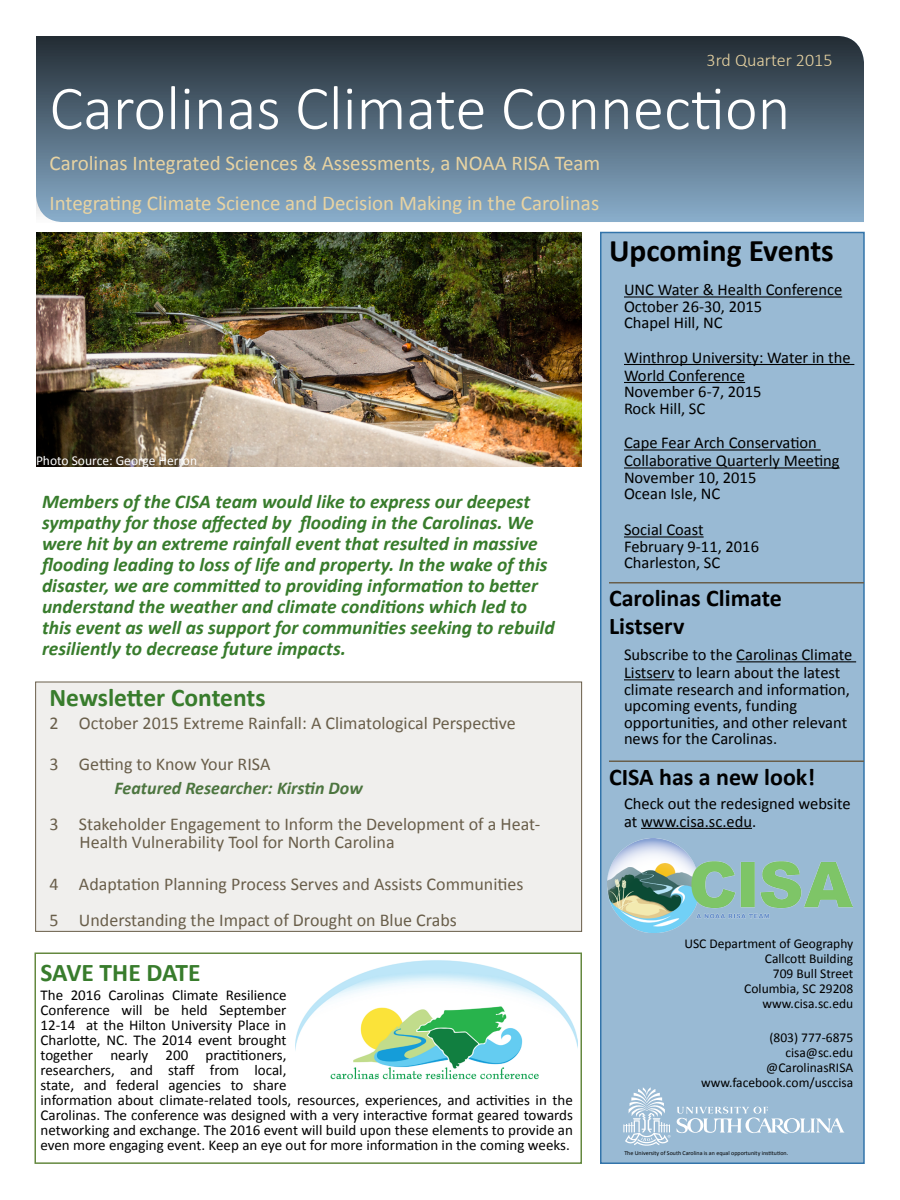
<style>
.page{position:relative;width:900px;height:1200px;background:#fff}
.page>*{position:absolute;margin:0;border:0;box-sizing:border-box;transform-origin:0 0}
.t1{font:300 63px "Calibri";color:#fff}
.t2{font:700 31.5px "Calibri";color:#000}
.t3{font:700 25.5px "Calibri";color:#387c2c}
.t4{font:700 24px/28.5px "Calibri";color:#000}
.t5{font:21px/40.5px "Calibri";color:#e8d3a2}
.t6{font:italic 700 19.5px/21px "Calibri";color:#387c2c}
.t7{font:18px/18px "Calibri";color:#695e4a}
.t8{font:italic 700 18px "Calibri";color:#4c753f}
.t9{font:300 18px "Calibri";color:#e8d3a2}
.t10{font:16.5px/16.5px "Calibri";color:#000}
.t11{font:15px/15px "Calibri";color:#000}
.t12{font:13.5px/15px "Calibri";color:#000;text-align:right}
.t13{font:13.5px "Calibri";color:#fff}
.t14{font:6px "Calibri";color:#000}
</style>
<div class="page">
<div style="left:600px;top:232px;width:265px;height:932px;background:#99bad4;border:2px solid #005295"></div>
<svg style="left:623px;top:1087px;width:222px;height:59px"></svg>
<img style="left:608px;top:838px;width:245px;height:94px">
<hr style="left:609px;top:582px;width:255px;height:2px;background:#695e4a">
<hr style="left:609px;top:760px;width:255px;height:2px;background:#695e4a">
<hr style="left:624px;top:296px;width:218px;height:2px;background:#000">
<hr style="left:624px;top:364px;width:230px;height:1px;background:#000">
<hr style="left:624px;top:382px;width:121px;height:1px;background:#000">
<hr style="left:624px;top:449px;width:197px;height:2px;background:#000">
<hr style="left:624px;top:467px;width:216px;height:2px;background:#000">
<hr style="left:624px;top:536px;width:80px;height:2px;background:#000">
<hr style="left:736px;top:661px;width:120px;height:1px;background:#000">
<hr style="left:624px;top:679px;width:51px;height:1px;background:#000">
<hr style="left:641px;top:828px;width:111px;height:1px;background:#000">
<svg style="left:36px;top:36px;width:828px;height:186px;background:#566c7f"></svg>
<div style="left:36px;top:682px;width:546px;height:249px;background:#f0efed"></div>
<div style="left:35px;top:682px;width:547px;height:250px;border:1px solid #695e4a"></div>
<img style="left:36px;top:232px;width:546px;height:234px">
<div style="left:34px;top:952px;width:548px;height:212px;border:2px solid #64883f"></div>
<img style="left:296px;top:960px;width:281px;height:120px">
<p class="t9" style="left:707px;top:49px;width:127px">3rd Quarter 2015</p>
<h1 class="t1" style="left:50px;top:69px;width:743px">Carolinas Climate Connection</h1>
<h3 class="t5" style="left:50px;top:142px;width:552px">Carolinas Integrated Sciences &amp; Assessments, a NOAA RISA Team<br>Integrating Climate Science and Decision Making in the Carolinas</h3>
<p class="t13" style="left:36px;top:452px;width:163px">Photo Source: George Herron</p>
<p class="t6" style="left:42px;top:491px;width:514px">Members of the CISA team would like to express our deepest sympathy for those affected by flooding in the Carolinas. We were hit by an extreme rainfall event that resulted in massive flooding leading to loss of life and property. In the wake of this disaster, we are committed to providing information to better understand the weather and climate conditions which led to this event as well as support for communities seeking to rebuild resiliently to decrease future impacts.</p>
<h3 class="t3" style="left:50px;top:681px;width:218px">Newsletter Contents</h3>
<p class="t7" style="left:50px;top:714px;width:468px">2 October 2015 Extreme Rainfall: A Climatological Perspective</p>
<p class="t7" style="left:50px;top:756px;width:222px">3 Getting to Know Your RISA</p>
<p class="t8" style="left:115px;top:777px;width:250px">Featured Researcher: Kirstin Dow</p>
<p class="t7" style="left:80px;top:816px;width:462px;text-indent:-30px">3 Stakeholder Engagement to Inform the Development of a Heat-<br>Health Vulnerability Tool for North Carolina</p>
<p class="t7" style="left:50px;top:867px;width:476px;line-height:36px">4 Adaptation Planning Process Serves and Assists Communities<br>5 Understanding the Impact of Drought on Blue Crabs</p>
<h3 class="t3" style="left:40px;top:956px;width:162px">SAVE THE DATE</h3>
<p class="t11" style="left:40px;top:988px;width:534px">The 2016 Carolinas Climate Resilience<br>Conference will be held September<br>12-14 at the Hilton University Place in<br>Charlotte, NC. The 2014 event brought<br>together nearly 200 practitioners,<br>researchers, and staff from local,<br>state, and federal agencies to share<br>information about climate-related tools, resources, experiences, and activities in the Carolinas. The conference was designed with a very interactive format geared towards networking and exchange. The 2016 event will build upon these elements to provide an even more engaging event. Keep an eye out for more information in the coming weeks.</p>
<h2 class="t2" style="left:609px;top:230px;width:226px">Upcoming Events</h2>
<p class="t10" style="left:624px;top:281px;width:220px">UNC Water &amp; Health Conference<br>October 26-30, 2015<br>Chapel Hill, NC</p>
<p class="t10" style="left:624px;top:348px;width:228px;line-height:18px">Winthrop University: Water in the<br>World Conference</p>
<p class="t10" style="left:624px;top:383px;width:139px">November 6-7, 2015<br>Rock Hill, SC</p>
<p class="t10" style="left:624px;top:434px;width:217px;line-height:18px">Cape Fear Arch Conservation<br>Collaborative Quarterly Meeting</p>
<p class="t10" style="left:624px;top:469px;width:134px">November 10, 2015<br>Ocean Isle, NC</p>
<p class="t10" style="left:624px;top:521px;width:137px">Social Coast<br>February 9-11, 2016<br>Charleston, SC</p>
<h3 class="t4" style="left:609px;top:584px;width:174px">Carolinas Climate<br>Listserv</h3>
<p class="t10" style="left:624px;top:646px;width:230px;line-height:18px">Subscribe to the Carolinas Climate<br>Listserv to learn about the latest</p>
<p class="t10" style="left:624px;top:681px;width:228px">climate research and information, upcoming events, funding opportunities, and other relevant news for the Carolinas.</p>
<h3 class="t4" style="left:609px;top:762px;width:208px">CISA has a new look!</h3>
<p class="t10" style="left:624px;top:794px;width:228px;line-height:18px">Check out the redesigned website at www.cisa.sc.edu.</p>
<p class="t12" style="left:684px;top:936px;width:170px">USC Department of Geography<br>Callcott Building<br>709 Bull Street<br>Columbia, SC 29208 www.cisa.sc.edu</p>
<p class="t12" style="left:701px;top:1030px;width:154px">(803) 777-6875 cisa@sc.edu @CarolinasRISA www.facebook.com/usccisa</p>
<p class="t14" style="left:624px;top:1149px;width:165px">The University of South Carolina is an equal opportunity institution.</p>
</div>
